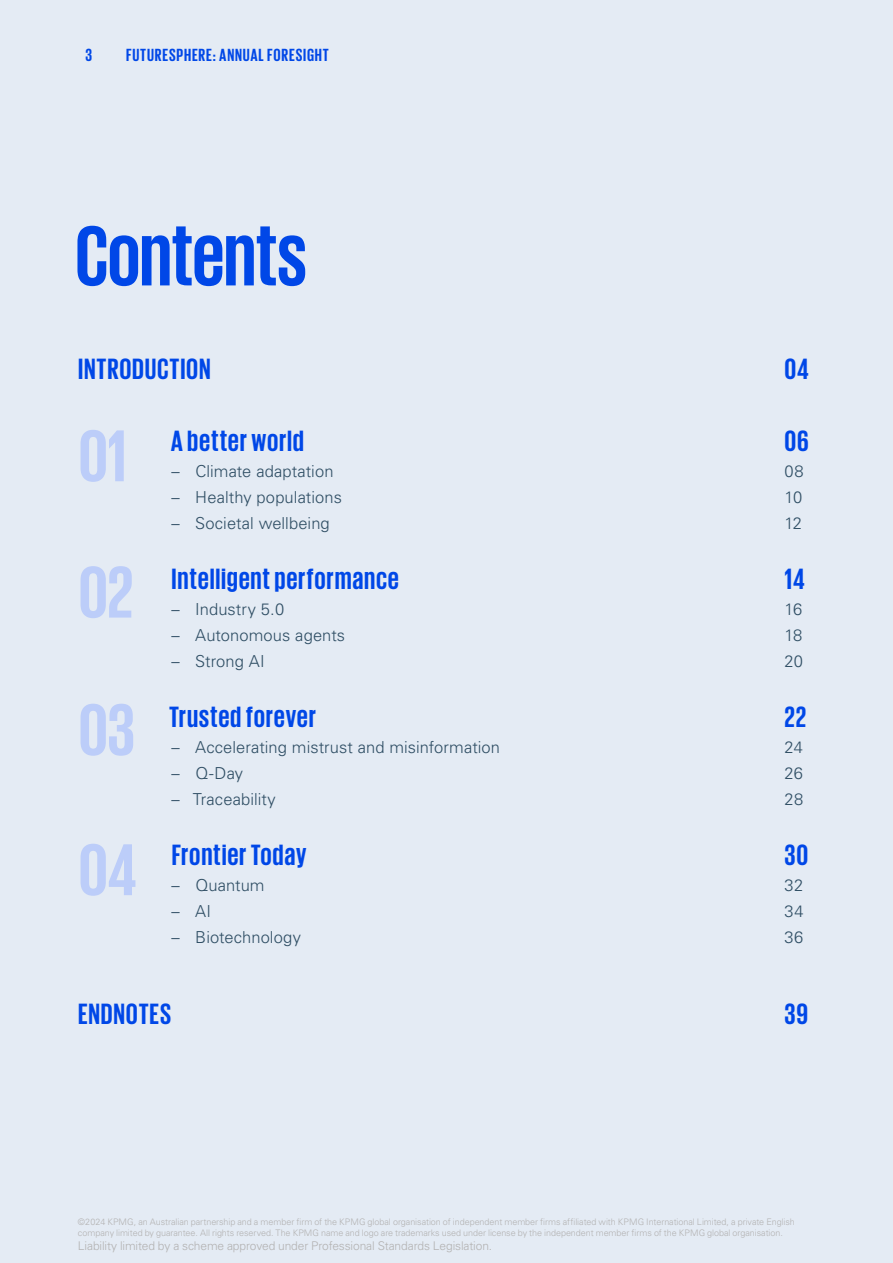
<style>
.page{position:relative;width:893px;height:1263px;background:#e4ebf4}
.page>*{position:absolute;margin:0;border:0;box-sizing:border-box;transform-origin:0 0}
.t1{font:700 87px "KPMG";letter-spacing:-.01em;color:#0047e7}
.t2{font:700 75px/138px "KPMG";letter-spacing:-.01em;color:#bccdf9}
.t3{font:700 30px "KPMG";letter-spacing:.025em;color:#0047e7}
.t4{font:700 18px "KPMG";letter-spacing:.045em;color:#0047e7}
.t5{font:300 16.5px "Univers LT Std";letter-spacing:.005em;color:#2f4e64}
.t6{font:300 12px "Univers LT Std";letter-spacing:-.01em;color:#b3b2b2}
.t7{font:300 9px/10.8px "Univers LT Std";letter-spacing:-.005em;color:#b3b2b2}
</style>
<div class="page">
<h3 class="t4" style="left:86px;top:46px;width:8px">3</h3>
<h3 class="t4" style="left:126px;top:46px;width:204px">FUTURESPHERE: ANNUAL FORESIGHT</h3>
<h1 class="t1" style="left:75px;top:212px;width:234px">Contents</h1>
<h3 class="t3" style="left:78px;top:353px;width:134px">INTRODUCTION</h3>
<h3 class="t3" style="left:785px;top:353px;width:26px">04</h3>
<h2 class="t2" style="left:78px;top:384px;width:60px">01<br>02<br>03<br>04</h2>
<h3 class="t3" style="left:171px;top:426px;width:135px">A better world</h3>
<h3 class="t3" style="left:785px;top:426px;width:26px">06</h3>
<h3 class="t5" style="left:172px;top:461px;width:163px">– Climate adaptation</h3>
<h3 class="t5" style="left:785px;top:461px;width:20px">08</h3>
<h3 class="t5" style="left:172px;top:487px;width:172px">– Healthy populations</h3>
<h3 class="t5" style="left:785px;top:487px;width:19px">10</h3>
<h3 class="t5" style="left:172px;top:513px;width:160px">– Societal wellbeing</h3>
<h3 class="t5" style="left:785px;top:513px;width:19px">12</h3>
<h3 class="t3" style="left:172px;top:564px;width:229px">Intelligent performance</h3>
<h3 class="t3" style="left:785px;top:564px;width:22px">14</h3>
<h3 class="t5" style="left:172px;top:599px;width:114px">– Industry 5.0</h3>
<h3 class="t5" style="left:785px;top:599px;width:19px">16</h3>
<h3 class="t5" style="left:172px;top:625px;width:175px">– Autonomous agents</h3>
<h3 class="t5" style="left:785px;top:625px;width:19px">18</h3>
<h3 class="t5" style="left:172px;top:651px;width:95px">– Strong AI</h3>
<h3 class="t5" style="left:785px;top:651px;width:20px">20</h3>
<h3 class="t3" style="left:169px;top:701px;width:148px">Trusted forever</h3>
<h3 class="t3" style="left:785px;top:701px;width:23px">22</h3>
<h3 class="t5" style="left:172px;top:737px;width:330px">– Accelerating mistrust and misinformation</h3>
<h3 class="t5" style="left:785px;top:737px;width:20px">24</h3>
<h3 class="t5" style="left:172px;top:763px;width:73px">– Q-Day</h3>
<h3 class="t5" style="left:785px;top:763px;width:20px">26</h3>
<h3 class="t5" style="left:172px;top:789px;width:106px">– Traceability</h3>
<h3 class="t5" style="left:785px;top:789px;width:20px">28</h3>
<h3 class="t3" style="left:172px;top:839px;width:136px">Frontier Today</h3>
<h3 class="t3" style="left:785px;top:839px;width:25px">30</h3>
<h3 class="t5" style="left:172px;top:875px;width:95px">– Quantum</h3>
<h3 class="t5" style="left:785px;top:875px;width:20px">32</h3>
<h3 class="t5" style="left:172px;top:901px;width:41px">– AI</h3>
<h3 class="t5" style="left:785px;top:901px;width:21px">34</h3>
<h3 class="t5" style="left:172px;top:927px;width:131px">– Biotechnology</h3>
<h3 class="t5" style="left:785px;top:927px;width:20px">36</h3>
<h3 class="t3" style="left:78px;top:998px;width:95px">ENDNOTES</h3>
<h3 class="t3" style="left:785px;top:998px;width:25px">39</h3>
<p class="t7" style="left:78px;top:1216px;width:718px">©2024 KPMG, an Australian partnership and a member firm of the KPMG global organisation of independent member firms affiliated with KPMG International Limited, a private English company limited by guarantee. All rights reserved. The KPMG name and logo are trademarks used under license by the independent member firms of the KPMG global organisation.</p>
<h3 class="t6" style="left:78px;top:1239px;width:416px">Liability limited by a scheme approved under Professional Standards Legislation.</h3>
</div>
